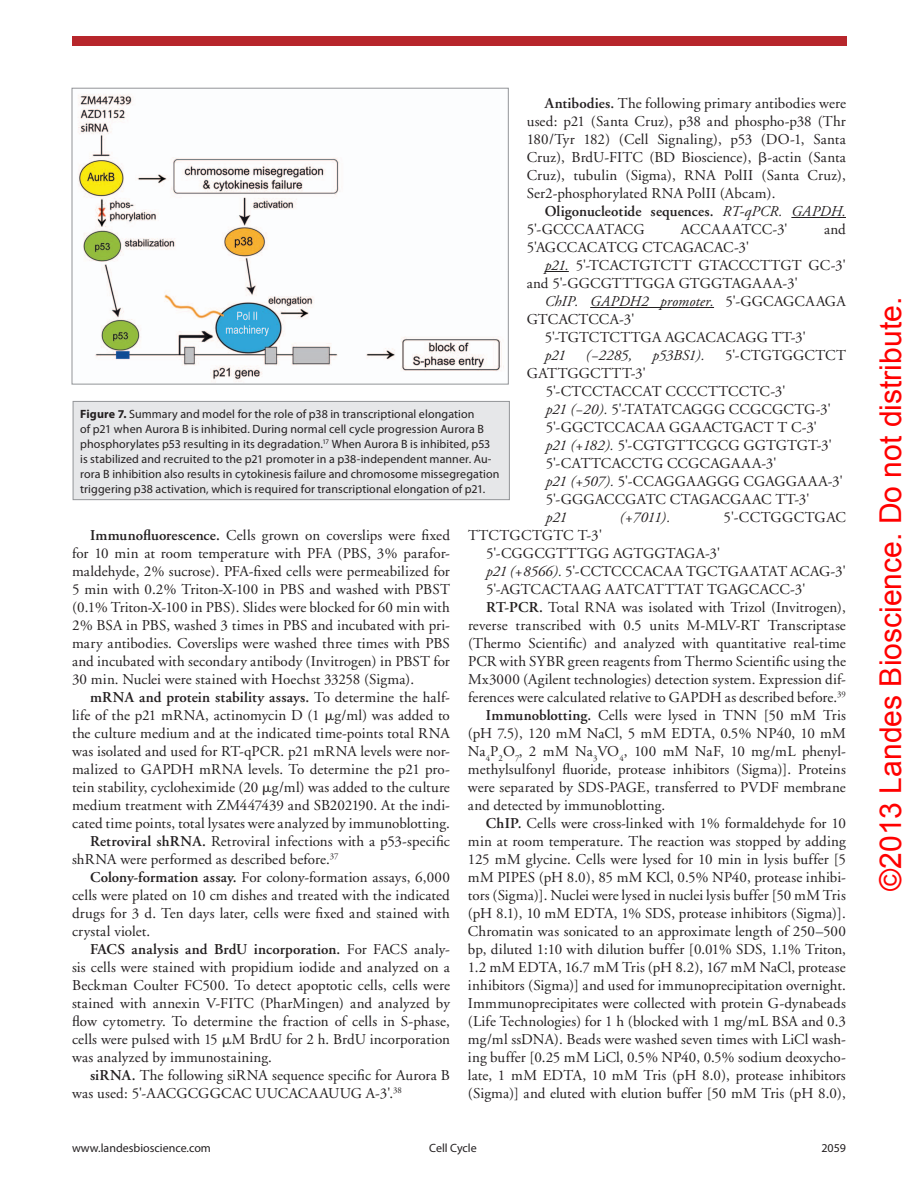
<style>
.page{position:relative;width:918px;height:1188px;background:#fff}
.page>*{position:absolute;margin:0;border:0;box-sizing:border-box;transform-origin:0 0}
.t1{font:30.15px "Arial";color:#f00}
.t2{font:15px/18px "Adobe Garamond";letter-spacing:.01em;color:#231f20;text-align:justify}
.t3{font:600 15px/18px "Adobe Garamond";letter-spacing:.005em;color:#231f20}
.t4{font:italic 15px "Adobe Garamond";color:#231f20}
.t5{font:15px "Adobe Garamond";letter-spacing:-.01em;color:#231f20}
.t6{font:12px/15px "Myriad Pro";letter-spacing:.005em;color:#231f20}
.s1{font-weight:600}
.s2{font-family:"Universal Std Greekw Math Pi"}
.s3{font-weight:400;font-style:italic}
.s4{font-weight:400}
.s5{font-style:italic}
.s6{font-style:normal}
.s7{font-weight:700}
</style>
<div class="page">
<div style="left:72px;top:36px;width:774px;height:10px;background:#b7262b"></div>
<hr style="left:791px;top:217px;width:55px;height:1px;background:#231f20">
<svg style="left:545px;top:271px;width:24px;height:1px"></svg>
<hr style="left:590px;top:307px;width:124px;height:1px;background:#231f20">
<div style="left:73px;top:401px;width:436px;height:99px;background:#e6e7e9"></div>
<div style="left:73px;top:401px;width:437px;height:99px;border:1px solid #939598"></div>
<img style="left:78px;top:94px;width:426px;height:288px">
<div style="left:72px;top:88px;width:437px;height:296px;border:1px solid #939598"></div>
<p class="t2" style="left:527px;top:95px;width:321px;text-indent:18px"><span class="s1">Antibodies.</span> The following primary antibodies were used: p21 (Santa Cruz), p38 and phospho-p38 (Thr 180/Tyr 182) (Cell Signaling), p53 (DO-1, Santa Cruz), BrdU-FITC (BD Bioscience), <span class="s2">β</span>-actin (Santa Cruz), tubulin (Sigma), RNA PolII (Santa Cruz), Ser2-phosphorylated RNA PolII (Abcam).</p>
<p class="t3" style="left:527px;top:203px;width:321px;text-indent:18px">Oligonucleotide sequences. <span class="s3">RT-qPCR. GAPDH.<br></span><span class="s4">5'-GCCCAATACG</span></p>
<p class="t2" style="left:681px;top:221px;width:108px">ACCAAATCC-3'</p>
<p class="t2" style="left:824px;top:221px;width:23px">and</p>
<p class="t2" style="left:527px;top:239px;width:224px">5'AGCCACATCG CTCAGACAC-3'</p>
<p class="t2" style="left:545px;top:257px;width:303px"><span class="s5">p21.</span> 5'-TCACTGTCTT GTACCCTTGT GC-3'</p>
<p class="t2" style="left:527px;top:275px;width:273px">and 5'-GGCGTTTGGA GTGGTAGAAA-3'</p>
<p class="t4" style="left:545px;top:293px;width:303px">ChIP. GAPDH2 promoter. <span class="s6">5'-GGCAGCAAGA</span></p>
<p class="t2" style="left:527px;top:311px;width:109px">GTCACTCCA-3'</p>
<p class="t2" style="left:545px;top:329px;width:263px">5'-TGTCTCTTGA AGCACACAGG TT-3'</p>
<p class="t4" style="left:545px;top:347px;width:22px">p21</p>
<p class="t4" style="left:586px;top:347px;width:48px">(−2285,</p>
<p class="t4" style="left:653px;top:347px;width:54px">p53BS1).</p>
<p class="t2" style="left:725px;top:347px;width:122px">5'-CTGTGGCTCT</p>
<p class="t2" style="left:546px;top:365px;width:299px;text-align:left;text-indent:-19px">GATTGGCTTT-3'<br>5'-CTCCTACCAT CCCCTTCCTC-3'<br><span class="s5">p21 (−20).</span> 5'-TATATCAGGG CCGCGCTG-3'<br>5'-GGCTCCACAA GGAACTGACT T C-3'<br><span class="s5">p21 (+182).</span> 5'-CGTGTTCGCG GGTGTGT-3'<br>5'-CATTCACCTG CCGCAGAAA-3'<br><span class="s5">p21 (+507).</span> 5'-CCAGGAAGGG CGAGGAAA-3'<br>5'-GGGACCGATC CTAGACGAAC TT-3'</p>
<p class="t4" style="left:546px;top:509px;width:23px">p21</p>
<p class="t4" style="left:620px;top:509px;width:52px">(+7011).</p>
<p class="t2" style="left:724px;top:509px;width:124px">5'-CCTGGCTGAC</p>
<p class="t2" style="left:468px;top:527px;width:136px">TTCTGCTGTC T-3'</p>
<p class="t2" style="left:486px;top:545px;width:236px">5'-CGGCGTTTGG AGTGGTAGA-3'</p>
<p class="t2" style="left:486px;top:563px;width:361px"><span class="s5">p21 (+8566).</span> 5'-CCTCCCACAA TGCTGAATAT ACAG-3'</p>
<p class="t5" style="left:486px;top:581px;width:321px">5'-AGTCACTAAG AATCATTTAT TGAGCACC-3'</p>
<p class="t2" style="left:486px;top:599px;width:361px"><span class="s1">RT-PCR.</span> Total RNA was isolated with Trizol (Invitrogen),</p>
<p class="t2" style="left:468px;top:617px;width:379px">reverse transcribed with 0.5 units M-MLV-RT Transcriptase</p>
<p class="t2" style="left:468px;top:635px;width:379px">(Thermo Scientific) and analyzed with quantitative real-time</p>
<p class="t2" style="left:468px;top:653px;width:379px">PCR with SYBR green reagents from Thermo Scientific using the</p>
<p class="t2" style="left:468px;top:671px;width:379px">Mx3000 (Agilent technologies) detection system. Expression dif-</p>
<p class="t2" style="left:468px;top:689px;width:379px">ferences were calculated relative to GAPDH as described before.<sup>39</sup></p>
<p class="t2" style="left:486px;top:707px;width:361px"><span class="s1">Immunoblotting.</span> Cells were lysed in TNN [50 mM Tris</p>
<p class="t2" style="left:468px;top:725px;width:379px">(pH 7.5), 120 mM NaCl, 5 mM EDTA, 0.5% NP40, 10 mM</p>
<p class="t2" style="left:468px;top:743px;width:379px">Na<sub>4</sub>P<sub>2</sub>O<sub>7</sub>, 2 mM Na<sub>3</sub>VO<sub>4</sub>, 100 mM NaF, 10 mg/mL phenyl-</p>
<p class="t2" style="left:468px;top:761px;width:379px">methylsulfonyl fluoride, protease inhibitors (Sigma)]. Proteins</p>
<p class="t2" style="left:468px;top:779px;width:379px">were separated by SDS-PAGE, transferred to PVDF membrane</p>
<p class="t2" style="left:468px;top:797px;width:199px">and detected by immunoblotting.</p>
<p class="t2" style="left:486px;top:815px;width:361px"><span class="s1">ChIP.</span> Cells were cross-linked with 1% formaldehyde for 10</p>
<p class="t2" style="left:468px;top:833px;width:379px">min at room temperature. The reaction was stopped by adding</p>
<p class="t2" style="left:468px;top:851px;width:379px">125 mM glycine. Cells were lysed for 10 min in lysis buffer [5</p>
<p class="t2" style="left:468px;top:869px;width:379px">mM PIPES (pH 8.0), 85 mM KCl, 0.5% NP40, protease inhibi-</p>
<p class="t2" style="left:468px;top:887px;width:379px">tors (Sigma)]. Nuclei were lysed in nuclei lysis buffer [50 mM Tris</p>
<p class="t2" style="left:468px;top:905px;width:379px">(pH 8.1), 10 mM EDTA, 1% SDS, protease inhibitors (Sigma)].</p>
<p class="t2" style="left:468px;top:923px;width:379px">Chromatin was sonicated to an approximate length of 250–500</p>
<p class="t2" style="left:468px;top:941px;width:380px">bp, diluted 1:10 with dilution buffer [0.01% SDS, 1.1% Triton,</p>
<p class="t2" style="left:468px;top:959px;width:379px">1.2 mM EDTA, 16.7 mM Tris (pH 8.2), 167 mM NaCl, protease</p>
<p class="t2" style="left:468px;top:977px;width:379px">inhibitors (Sigma)] and used for immunoprecipitation overnight.</p>
<p class="t2" style="left:468px;top:995px;width:379px">Immmunoprecipitates were collected with protein G-dynabeads</p>
<p class="t2" style="left:468px;top:1013px;width:379px">(Life Technologies) for 1 h (blocked with 1 mg/mL BSA and 0.3</p>
<p class="t2" style="left:468px;top:1031px;width:379px">mg/ml ssDNA). Beads were washed seven times with LiCl wash-</p>
<p class="t2" style="left:468px;top:1049px;width:379px">ing buffer [0.25 mM LiCl, 0.5% NP40, 0.5% sodium deoxycho-</p>
<p class="t2" style="left:468px;top:1067px;width:379px">late, 1 mM EDTA, 10 mM Tris (pH 8.0), protease inhibitors</p>
<p class="t2" style="left:468px;top:1085px;width:379px">(Sigma)] and eluted with elution buffer [50 mM Tris (pH 8.0),</p>
<p class="t6" style="left:80px;top:406px;width:421px"><span class="s7">Figure 7.</span> Summary and model for the role of p38 in transcriptional elongation<br>of p21 when Aurora B is inhibited. During normal cell cycle progression Aurora B phosphorylates p53 resulting in its degradation.<sup>17</sup> When Aurora B is inhibited, p53 is stabilized and recruited to the p21 promoter in a p38-independent manner. Au&shy;rora B inhibition also results in cytokinesis failure and chromosome missegregation triggering p38 activation, which is required for transcriptional elongation of p21.</p>
<p class="t2" style="left:72px;top:527px;width:379px;text-indent:18px"><span class="s1">Immunofluorescence.</span> Cells grown on coverslips were fixed for 10 min at room temperature with PFA (PBS, 3% parafor&shy;maldehyde, 2% sucrose). PFA-fixed cells were permeabilized for 5 min with 0.2% Triton-X-100 in PBS and washed with PBST (0.1% Triton-X-100 in PBS). Slides were blocked for 60 min with 2% BSA in PBS, washed 3 times in PBS and incubated with pri&shy;mary antibodies. Coverslips were washed three times with PBS and incubated with secondary antibody (Invitrogen) in PBST for 30 min. Nuclei were stained with Hoechst 33258 (Sigma).</p>
<p class="t3" style="left:90px;top:689px;width:361px">mRNA and protein stability assays. <span class="s4">To determine the half-</span></p>
<p class="t2" style="left:72px;top:707px;width:379px">life of the p21 mRNA, actinomycin D (1 <span class="s2">μ</span>g/ml) was added to</p>
<p class="t2" style="left:72px;top:725px;width:379px">the culture medium and at the indicated time-points total RNA</p>
<p class="t2" style="left:72px;top:743px;width:379px">was isolated and used for RT-qPCR. p21 mRNA levels were nor-</p>
<p class="t2" style="left:72px;top:761px;width:379px">malized to GAPDH mRNA levels. To determine the p21 pro-</p>
<p class="t2" style="left:72px;top:779px;width:379px">tein stability, cycloheximide (20 <span class="s2">μ</span>g/ml) was added to the culture</p>
<p class="t2" style="left:72px;top:797px;width:379px">medium treatment with ZM447439 and SB202190. At the indi-</p>
<p class="t2" style="left:72px;top:815px;width:379px">cated time points, total lysates were analyzed by immunoblotting.</p>
<p class="t2" style="left:90px;top:833px;width:361px"><span class="s1">Retroviral shRNA.</span> Retroviral infections with a p53-specific</p>
<p class="t2" style="left:72px;top:851px;width:268px">shRNA were performed as described before.<sup>37</sup></p>
<p class="t2" style="left:90px;top:869px;width:361px"><span class="s1">Colony-formation assay.</span> For colony-formation assays, 6,000</p>
<p class="t2" style="left:72px;top:887px;width:379px">cells were plated on 10 cm dishes and treated with the indicated</p>
<p class="t2" style="left:72px;top:905px;width:379px">drugs for 3 d. Ten days later, cells were fixed and stained with</p>
<p class="t2" style="left:72px;top:923px;width:80px">crystal violet.</p>
<p class="t3" style="left:90px;top:941px;width:361px">FACS analysis and BrdU incorporation. <span class="s4">For FACS analy-</span></p>
<p class="t2" style="left:72px;top:959px;width:379px">sis cells were stained with propidium iodide and analyzed on a</p>
<p class="t2" style="left:72px;top:977px;width:379px">Beckman Coulter FC500. To detect apoptotic cells, cells were</p>
<p class="t2" style="left:72px;top:995px;width:379px">stained with annexin V-FITC (PharMingen) and analyzed by</p>
<p class="t2" style="left:72px;top:1013px;width:379px">flow cytometry. To determine the fraction of cells in S-phase,</p>
<p class="t2" style="left:72px;top:1031px;width:379px">cells were pulsed with 15 <span class="s2">μ</span>M BrdU for 2 h. BrdU incorporation</p>
<p class="t2" style="left:72px;top:1049px;width:201px">was analyzed by immunostaining.</p>
<p class="t2" style="left:90px;top:1067px;width:361px"><span class="s1">siRNA.</span> The following siRNA sequence specific for Aurora B</p>
<p class="t2" style="left:72px;top:1085px;width:331px">was used: 5'-AACGCGGCAC UUCACAAUUG A-3'.<sup>38</sup></p>
<p class="t6" style="left:72px;top:1140px;width:140px">www.landesbioscience.com</p>
<p class="t6" style="left:429px;top:1140px;width:49px">Cell Cycle</p>
<p class="t6" style="left:821px;top:1140px;width:26px">2059</p>
<h1 class="t1" style="left:871px;top:891px;width:595px;rotate:-90deg">©2013 Landes Bioscience. Do not distribute.</h1>
</div>
